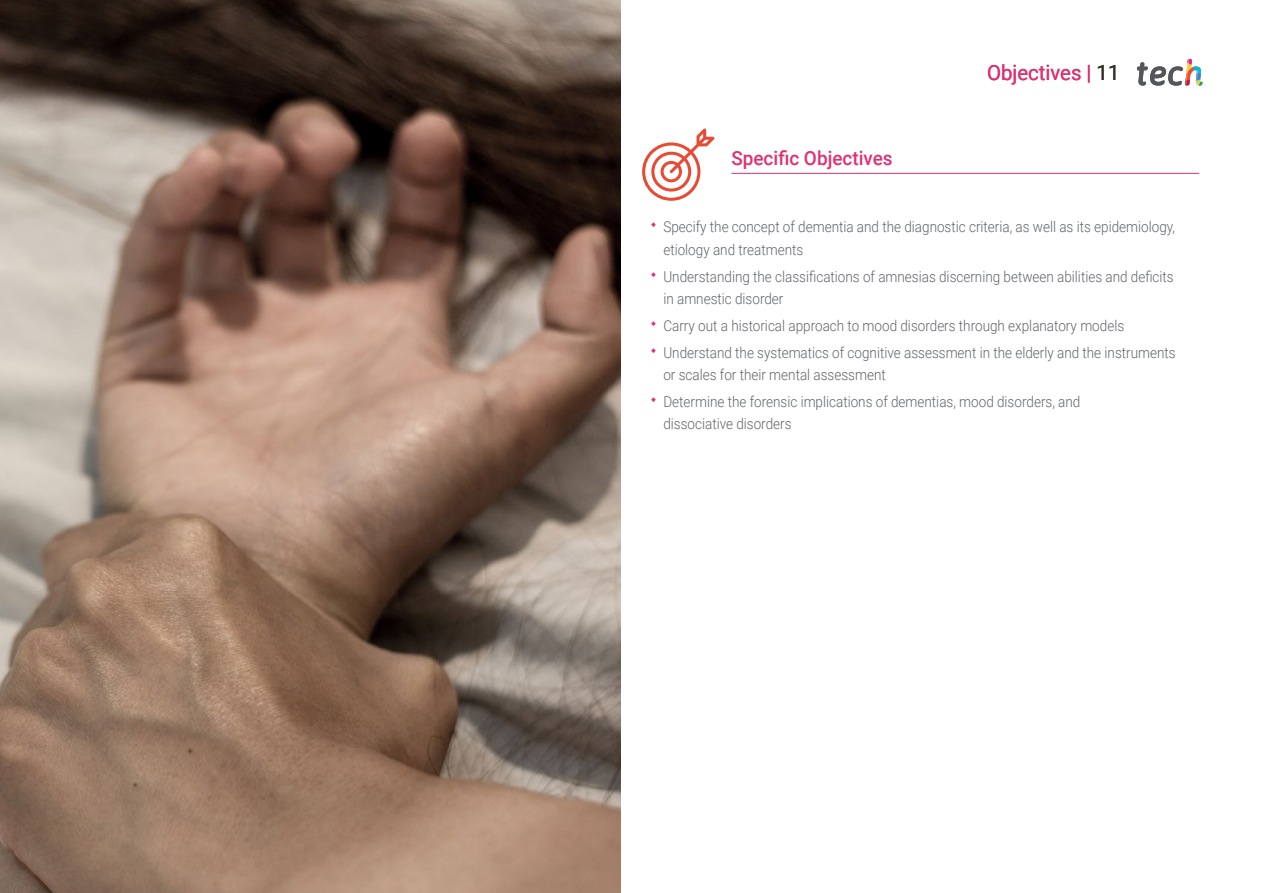
<style>
.page{position:relative;width:1263px;height:893px;background:#fff}
.page>*{position:absolute;margin:0;border:0;box-sizing:border-box;transform-origin:0 0}
.t1{font:21px "Roboto";color:#df316f}
.t2{font:500 19.5px "Roboto";color:#df3174}
.t3{font:300 15px/22.5px "Roboto";color:#61646a;scale:.9 1}
.s1{color:#312e20}
</style>
<div class="page">
<img style="left:0;top:0;width:621px;height:893px">
<hr style="left:731px;top:173px;width:468px;height:1px;background:#df3174">
<svg style="left:642px;top:128px;width:72px;height:73px"></svg>
<svg style="left:1137px;top:59px;width:65px;height:27px"></svg>
<h2 class="t2" style="left:731px;top:144px;width:163px">Specific Objectives</h2>
<h1 class="t1" style="left:987px;top:57px;width:134px">Objectives | <span class="s1">11</span></h1>
<p class="t3" style="left:663px;top:215px;width:570px">Specify the concept of dementia and the diagnostic criteria, as well as its epidemiology, etiology and treatments</p>
<p class="t3" style="left:663px;top:264px;width:569px">Understanding the classifications of amnesias discerning between abilities and deficits in amnestic disorder</p>
<p class="t3" style="left:663px;top:312px;width:571px;line-height:26.7px">Carry out a historical approach to mood disorders through explanatory models<br>Understand the systematics of cognitive assessment in the elderly and the instruments</p>
<p class="t3" style="left:663px;top:361px;width:465px;line-height:26.7px">or scales for their mental assessment<br>Determine the forensic implications of dementias, mood disorders, and</p>
<p class="t3" style="left:663px;top:412px;width:144px">dissociative disorders</p>
</div>
